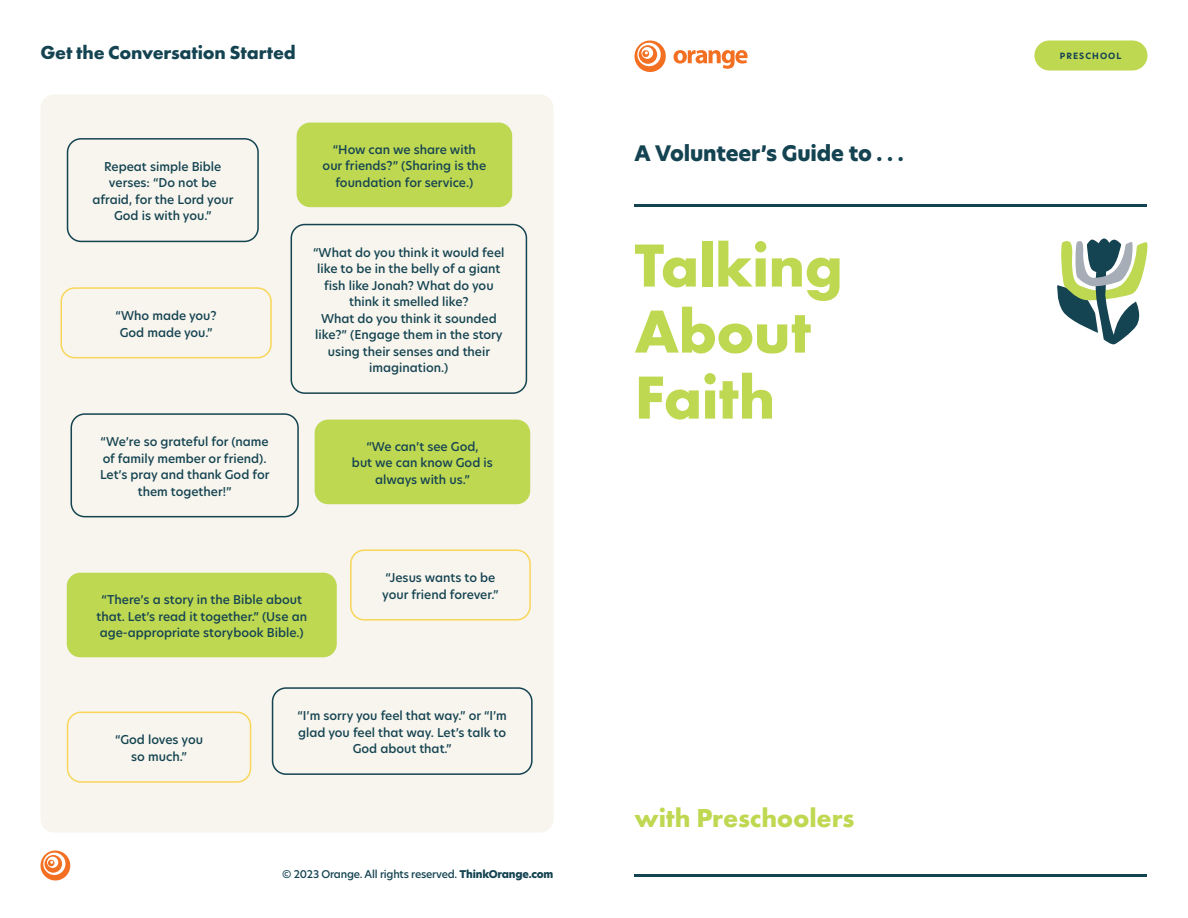
<style>
.page{position:relative;width:1188px;height:918px;background:#fff}
.page>*{position:absolute;margin:0;border:0;box-sizing:border-box;transform-origin:0 0}
.t1{font:700 63px/66px "Futura PT";letter-spacing:-.01em;color:#bfd851}
.t2{font:700 27px "Futura PT";letter-spacing:-.005em;color:#bfd851}
.t3{font:800 21px "New Hero";letter-spacing:-.01em;color:#144351}
.t4{font:700 19.5px "Futura PT";letter-spacing:-.01em;color:#144351}
.t5{font:500 12px/16.5px "New Hero";color:#144351;text-align:center}
.t6{font:500 10.5px "New Hero";letter-spacing:-.02em;color:#144351}
.t7{font:700 8.55px "New Hero";letter-spacing:.125em;color:#144351}
.s1{font-weight:800}
</style>
<div class="page">
<svg style="left:674px;top:50px;width:74px;height:19px"></svg>
<svg style="left:634px;top:40px;width:32px;height:32px"></svg>
<svg style="left:40px;top:850px;width:31px;height:31px"></svg>
<div style="left:40px;top:94px;width:514px;height:738px;background:#f7f5ed;border-radius:14px"></div>
<div style="left:1034px;top:40px;width:114px;height:30px;background:#bfd851;border-radius:15px"></div>
<hr style="left:634px;top:874px;width:514px;height:3px;background:#144351">
<hr style="left:634px;top:205px;width:514px;height:2px;background:#144351">
<svg style="left:1057px;top:238px;width:91px;height:107px"></svg>
<div style="left:67px;top:138px;width:192px;height:104px;border:2px solid #144351;border-radius:14px"></div>
<div style="left:71px;top:413px;width:228px;height:104px;border:2px solid #144351;border-radius:14px"></div>
<div style="left:272px;top:687px;width:261px;height:88px;border:2px solid #144351;border-radius:14px"></div>
<div style="left:291px;top:224px;width:236px;height:170px;border:2px solid #144351;border-radius:14px"></div>
<div style="left:67px;top:712px;width:184px;height:71px;border:2px solid #f9d659;border-radius:14px"></div>
<div style="left:297px;top:123px;width:215px;height:84px;background:#bfd851;border-radius:13px"></div>
<div style="left:67px;top:573px;width:270px;height:84px;background:#bfd851;border-radius:14px"></div>
<div style="left:350px;top:549px;width:181px;height:72px;border:2px solid #f9d659;border-radius:14px"></div>
<div style="left:60px;top:287px;width:212px;height:71px;border:2px solid #f9d659;border-radius:14px"></div>
<div style="left:315px;top:420px;width:215px;height:84px;background:#bfd851;border-radius:13px"></div>
<h3 class="t4" style="left:40px;top:39px;width:257px">Get the Conversation Started</h3>
<p class="t5" style="left:92px;top:158px;width:143px">Repeat simple Bible verses: “Do not be afraid, for the Lord your<br>God is with you.”</p>
<p class="t5" style="left:116px;top:307px;width:103px">“Who made you?<br>God made you.”</p>
<p class="t5" style="left:100px;top:433px;width:171px">“We’re so grateful for (name of family member or friend).<br>Let’s pray and thank God for them together!”</p>
<p class="t5" style="left:323px;top:141px;width:165px">“How can we share with our friends?” (Sharing is the foundation for service.)</p>
<p class="t5" style="left:313px;top:244px;width:193px">“What do you think it would feel like to be in the belly of a giant fish like Jonah? What do you think it smelled like?<br>What do you think it sounded like?” (Engage them in the story using their senses and their imagination.)</p>
<p class="t5" style="left:352px;top:438px;width:142px">“We can’t see God,<br>but we can know God is always with us.”</p>
<p class="t5" style="left:96px;top:591px;width:212px">“There’s a story in the Bible about that. Let’s read it together.” (Use an age-appropriate storybook Bible.)</p>
<p class="t5" style="left:382px;top:570px;width:118px;text-align:left">“Jesus wants to be your friend forever.”</p>
<p class="t5" style="left:115px;top:732px;width:89px">“God loves you so much.”</p>
<p class="t5" style="left:297px;top:707px;width:211px">“I’m sorry you feel that way.” or “I’m glad you feel that way. Let’s talk to<br>God about that.”</p>
<p class="t6" style="left:282px;top:866px;width:273px">© 2023 Orange. All rights reserved. <span class="s1">ThinkOrange.com</span></p>
<h3 class="t3" style="left:634px;top:139px;width:271px">A Volunteer’s Guide to . . .</h3>
<h1 class="t1" style="left:634px;top:231px;width:210px">Talking<br>About<br>Faith</h1>
<h2 class="t2" style="left:634px;top:800px;width:221px">with Preschoolers</h2>
<p class="t7" style="left:1060px;top:50px;width:63px">PRESCHOOL</p>
</div>
